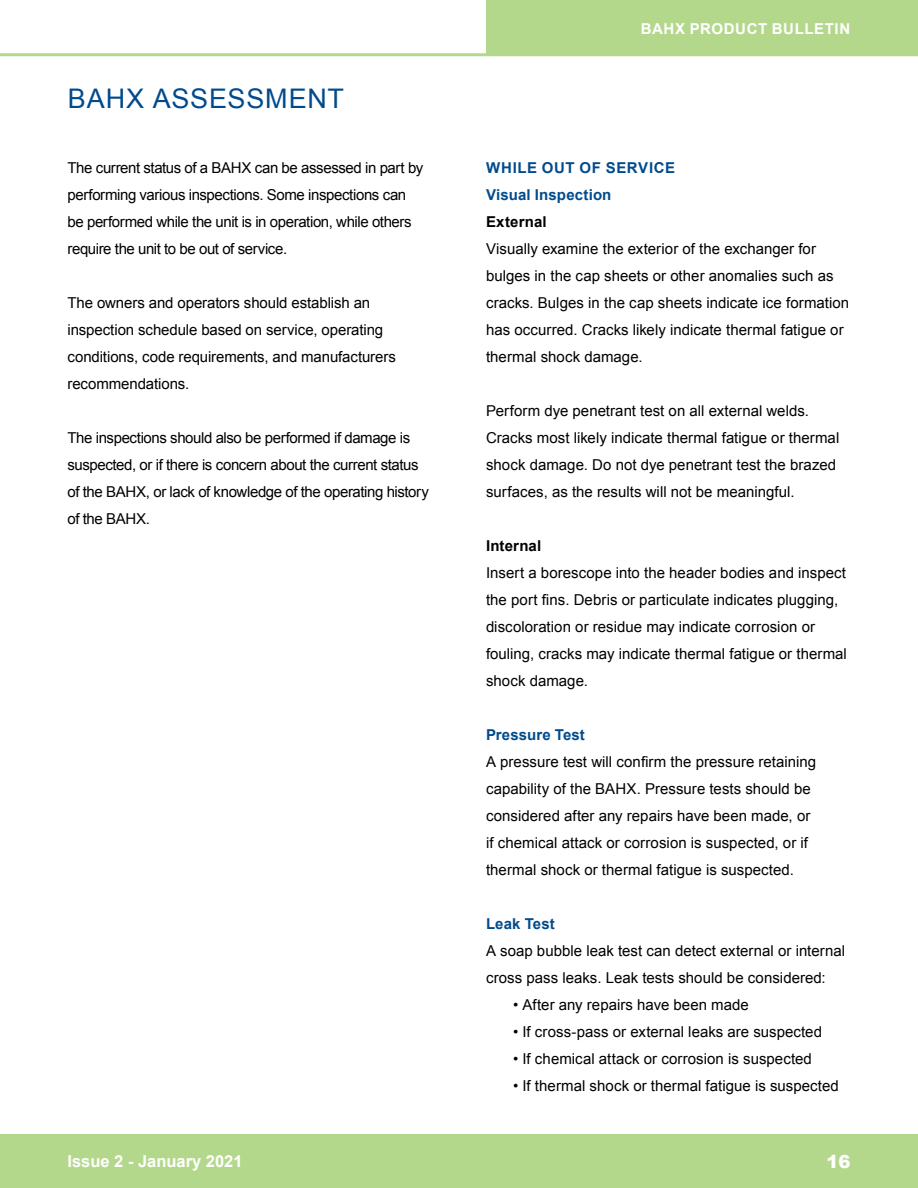
<style>
.page{position:relative;width:918px;height:1188px;background:#fff}
.page>*{position:absolute;margin:0;border:0;box-sizing:border-box;transform-origin:0 0}
.t1{font:27px "Arial";letter-spacing:.03em;color:#004b8d}
.t2{font:900 18px "Arial";color:#fff}
.t3{font:700 16.5px "Arial";color:#fff}
.t4{font:15px/27px "Arial";color:#000}
.t5{font:15px/27px "Arial";letter-spacing:-.025em;color:#000}
.t6{font:700 15px/27px "Arial";letter-spacing:.01em;color:#004b8d}
.t7{font:700 15px "Arial";letter-spacing:.04em;color:#fff}
.t8{font:700 15px "Arial";letter-spacing:.01em;color:#000}
</style>
<div class="page">
<div style="left:0;top:1134px;width:918px;height:54px;background:#b4d88b"></div>
<hr style="left:0;top:53px;width:918px;height:3px;background:#b4d88b">
<div style="left:486px;top:0;width:432px;height:55px;background:#b4d88b"></div>
<h1 class="t1" style="left:68px;top:80px;width:278px">BAHX ASSESSMENT</h1>
<p class="t5" style="left:68px;top:154px;width:357px">The current status of a BAHX can be assessed in part by performing various inspections. Some inspections can be performed while the unit is in operation, while others require the unit to be out of service.</p>
<p class="t4" style="left:68px;top:289px;width:330px">The owners and operators should establish an inspection schedule based on service, operating conditions, code requirements, and manufacturers recommendations.</p>
<p class="t5" style="left:68px;top:424px;width:363px">The inspections should also be performed if damage is suspected, or if there is concern about the current status of the BAHX, or lack of knowledge of the operating history of the BAHX.</p>
<p class="t3" style="left:68px;top:1149px;width:177px">Issue 2 - January 2021</p>
<p class="t7" style="left:641px;top:19px;width:211px">BAHX PRODUCT BULLETIN</p>
<p class="t6" style="left:486px;top:154px;width:191px">WHILE OUT OF SERVICE<br>Visual Inspection</p>
<p class="t8" style="left:486px;top:211px;width:62px">External</p>
<p class="t4" style="left:486px;top:235px;width:365px">Visually examine the exterior of the exchanger for bulges in the cap sheets or other anomalies such as cracks. Bulges in the cap sheets indicate ice formation has occurred. Cracks likely indicate thermal fatigue or thermal shock damage.</p>
<p class="t4" style="left:486px;top:397px;width:355px">Perform dye penetrant test on all external welds.<br>Cracks most likely indicate thermal fatigue or thermal shock damage. Do not dye penetrant test the brazed surfaces, as the results will not be meaningful.</p>
<p class="t8" style="left:486px;top:535px;width:57px">Internal</p>
<p class="t4" style="left:486px;top:559px;width:362px">Insert a borescope into the header bodies and inspect the port fins. Debris or particulate indicates plugging, discoloration or residue may indicate corrosion or fouling, cracks may indicate thermal fatigue or thermal shock damage.</p>
<p class="t6" style="left:486px;top:721px;width:100px">Pressure Test</p>
<p class="t4" style="left:486px;top:748px;width:332px">A pressure test will confirm the pressure retaining capability of the BAHX. Pressure tests should be considered after any repairs have been made, or if chemical attack or corrosion is suspected, or if thermal shock or thermal fatigue is suspected.</p>
<p class="t6" style="left:486px;top:910px;width:70px">Leak Test</p>
<p class="t4" style="left:486px;top:937px;width:361px">A soap bubble leak test can detect external or internal cross pass leaks. Leak tests should be considered:</p>
<p class="t4" style="left:513px;top:991px;width:237px">• After any repairs have been made</p>
<p class="t4" style="left:513px;top:1018px;width:311px">• If cross-pass or external leaks are suspected</p>
<p class="t4" style="left:513px;top:1045px;width:300px">• If chemical attack or corrosion is suspected</p>
<p class="t4" style="left:513px;top:1072px;width:327px">• If thermal shock or thermal fatigue is suspected</p>
<p class="t2" style="left:826px;top:1148px;width:26px">16</p>
</div>
